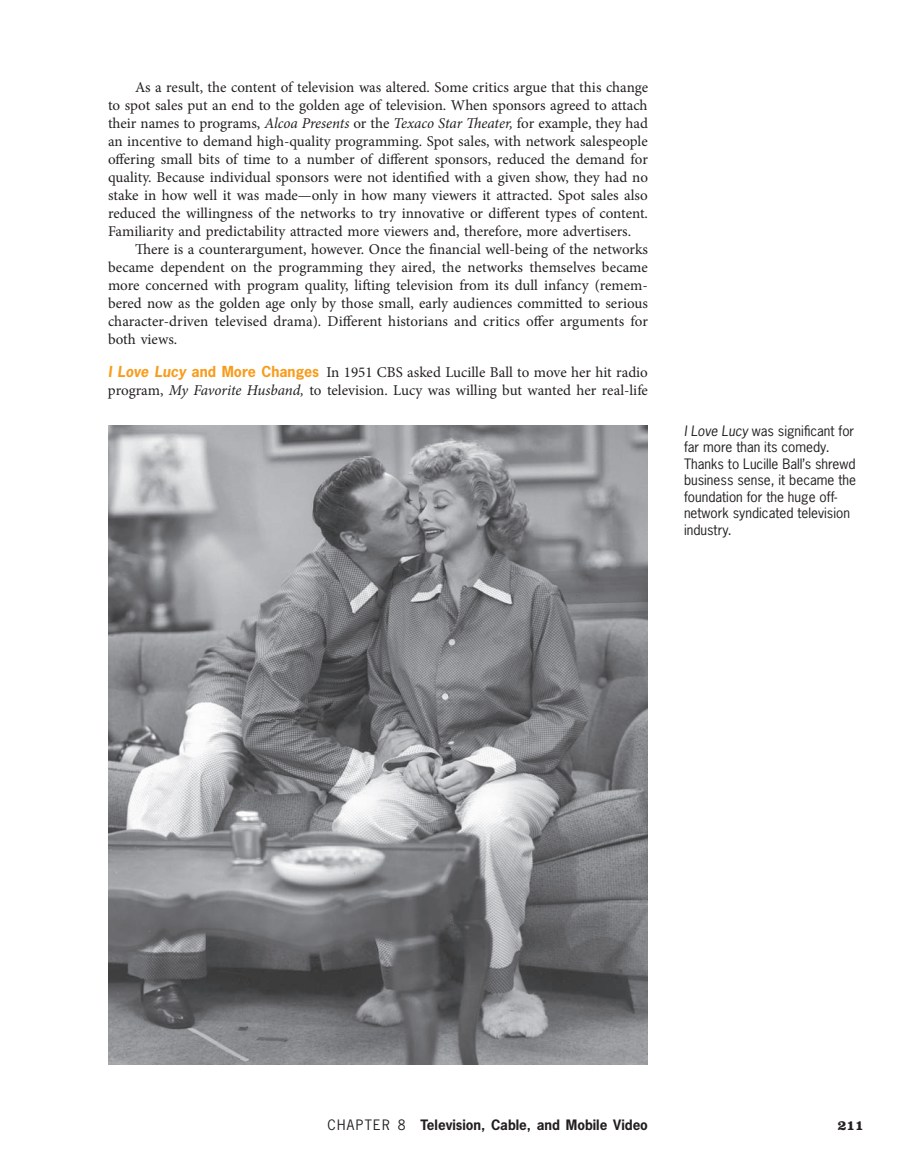
<style>
.page{position:relative;width:918px;height:1175px;background:#fff}
.page>*{position:absolute;margin:0;border:0;box-sizing:border-box;transform-origin:0 0}
.t1{font:15px/18px "Minion Pro";color:#231f20;text-align:justify}
.t2{font:700 14.25px "Clarendon LT Std";color:#231f20}
.t3{font:13.5px/16.5px "News Gothic Std";color:#231f20}
.t4{font:700 13.5px "News Gothic Std";letter-spacing:-.005em;color:#231f20}
.s1{font-style:italic}
.s2{font-family:"News Gothic Std";font-weight:700;font-style:italic;font-size:14.25px;color:#f89c1c}
.s3{font-family:"News Gothic Std";font-weight:700;font-size:14.25px;color:#f89c1c}
.s4{font-weight:400}
</style>
<div class="page">
<img style="left:108px;top:425px;width:540px;height:639px">
<p class="t1" style="left:108px;top:79px;width:542px;text-indent:27px">As a result, the content of television was altered. Some critics argue that this change to spot sales put an end to the golden age of television. When sponsors agreed to attach their names to programs, <span class="s1">Alcoa Presents</span> or the <span class="s1">Texaco Star Theater,</span> for example, they had an incentive to demand high-quality programming. Spot sales, with network salespeople offering small bits of time to a number of different sponsors, reduced the demand for quality. Because individual sponsors were not identified with a given show, they had no stake in how well it was made—only in how many viewers it attracted. Spot sales also reduced the willingness of the networks to try innovative or different types of content.<br>Familiarity and predictability attracted more viewers and, therefore, more advertisers.</p>
<p class="t1" style="left:108px;top:241px;width:542px;text-indent:27px">There is a counterargument, however. Once the financial well-being of the networks became dependent on the programming they aired, the networks themselves became more concerned with program quality, lifting television from its dull infancy (remem&shy;bered now as the golden age only by those small, early audiences committed to serious character-driven televised drama). Different historians and critics offer arguments for both views.</p>
<p class="t1" style="left:108px;top:364px;width:542px"><span class="s2">I Love Lucy</span> <span class="s3">and More Changes</span> In 1951 CBS asked Lucille Ball to move her hit radio program, <span class="s1">My Favorite Husband,</span> to television. Lucy was willing but wanted her real-life</p>
<p class="t3" style="left:684px;top:423px;width:174px"><span class="s1">I Love Lucy</span> was significant for far more than its comedy.<br>Thanks to Lucille Ball’s shrewd business sense, it became the foundation for the huge off&shy;network syndicated television industry.</p>
<p class="t4" style="left:327px;top:1119px;width:322px"><span class="s4">CHAPTER 8</span> Television, Cable, and Mobile Video</p>
<p class="t2" style="left:838px;top:1119px;width:28px">211</p>
</div>
